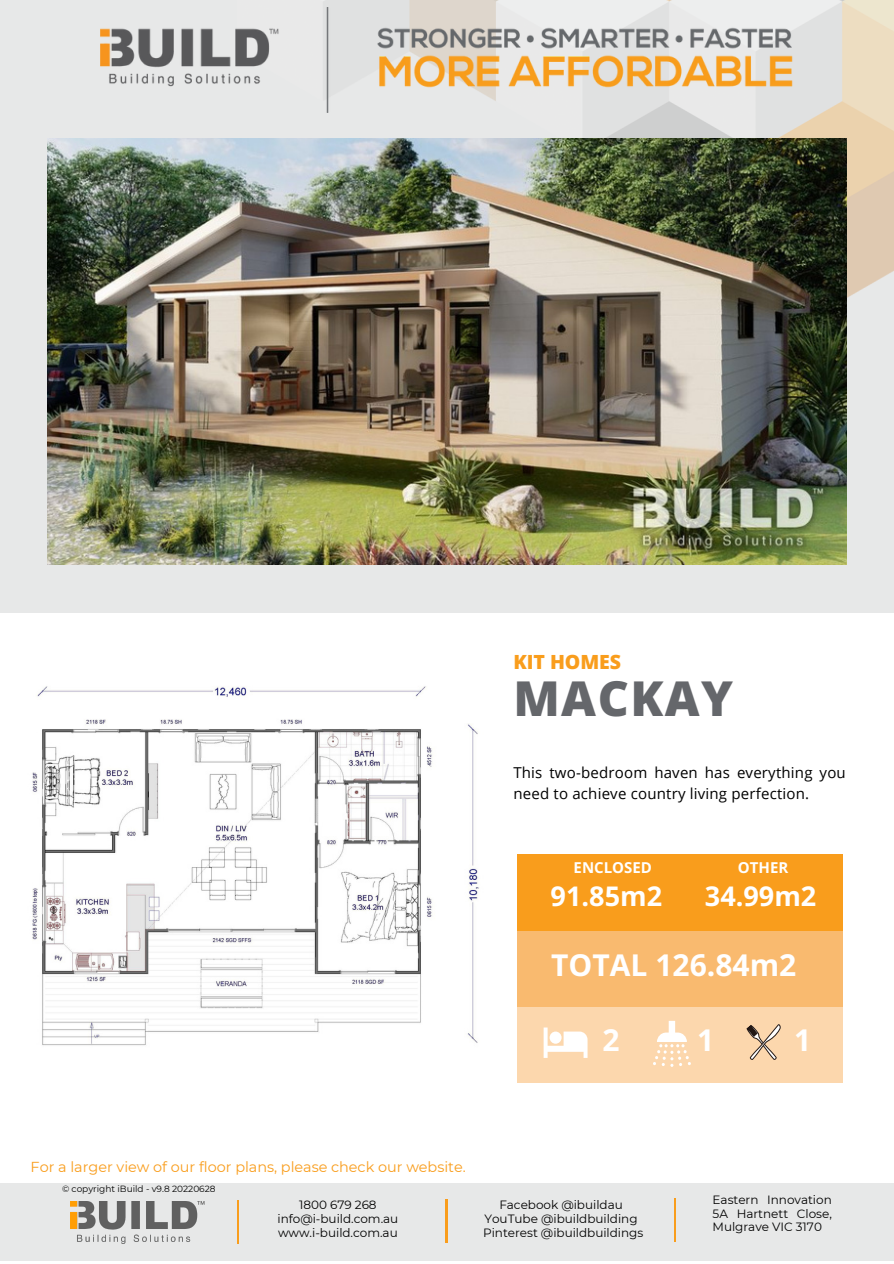
<style>
.page{position:relative;width:894px;height:1264px;background:#fff}
.page>*{position:absolute;margin:0;border:0;box-sizing:border-box;transform-origin:0 0}
.t1{font:800 48px "Open Sans";letter-spacing:.03em;color:#65676b}
.t2{font:700 30px "Open Sans";color:#fff}
.t3{font:700 27px "Open Sans";color:#fff}
.t4{font:800 19.5px "Open Sans";color:#f99d1c}
.t5{font:15px/20.2px "Open Sans";letter-spacing:.015em;color:#000}
.t6{font:700 15px "Open Sans";color:#fff}
.t7{font:14.4px "Montserrat";color:#f99d1c}
.t8{font:12px/13.5px "Montserrat";color:#000;text-align:center}
.t9{font:9px "Montserrat";color:#000}
</style>
<div class="page">
<div style="left:0;top:0;width:893px;height:613px;background:#e7e8e8"></div>
<img style="left:326px;top:0;width:567px;height:551px">
<img style="left:100px;top:7px;width:694px;height:105px">
<img style="left:48px;top:138px;width:798px;height:426px">
<div style="left:0;top:1183px;width:893px;height:77px;background:#e7e8e8"></div>
<hr style="left:237px;top:1199px;width:2px;height:44px;background:#f99d1c">
<hr style="left:674px;top:1198px;width:1px;height:43px;background:#f99d1c">
<hr style="left:445px;top:1198px;width:2px;height:44px;background:#f99d1c">
<img style="left:71px;top:1201px;width:134px;height:41px">
<img style="left:32px;top:686px;width:447px;height:360px">
<div style="left:517px;top:1006px;width:325px;height:76px;background:#fcd7ad"></div>
<div style="left:517px;top:930px;width:325px;height:76px;background:#f9ba6f"></div>
<div style="left:517px;top:854px;width:325px;height:76px;background:#f99d1c"></div>
<svg style="left:543px;top:1027px;width:44px;height:30px"></svg>
<svg style="left:653px;top:1020px;width:37px;height:46px"></svg>
<svg style="left:746px;top:1024px;width:34px;height:35px"></svg>
<h3 class="t4" style="left:513px;top:647px;width:109px">KIT HOMES</h3>
<h1 class="t1" style="left:513px;top:664px;width:221px">MACKAY</h1>
<p class="t5" style="left:513px;top:762px;width:334px">This two-bedroom haven has everything you need to achieve country living perfection.</p>
<p class="t6" style="left:573px;top:856px;width:80px">ENCLOSED</p>
<h3 class="t3" style="left:550px;top:876px;width:113px">91.85m2</h3>
<p class="t6" style="left:737px;top:857px;width:52px">OTHER</p>
<h3 class="t3" style="left:704px;top:877px;width:113px">34.99m2</h3>
<h2 class="t2" style="left:551px;top:944px;width:247px">TOTAL 126.84m2</h2>
<h2 class="t2" style="left:602px;top:1019px;width:19px">2</h2>
<p class="t7" style="left:31px;top:1158px;width:436px">For a larger view of our floor plans, please check our website.</p>
<p class="t8" style="left:277px;top:1198px;width:122px">1800 679 268 info@i-build.com.au www.i-build.com.au</p>
<p class="t8" style="left:483px;top:1198px;width:162px">Facebook @ibuildau<br>YouTube @ibuildbuilding<br>Pinterest @ibuildbuildings</p>
<p class="t9" style="left:62px;top:1183px;width:155px">© copyright iBuild - v9.8 20220628</p>
<h2 class="t2" style="left:697px;top:1019px;width:19px">1</h2>
<h2 class="t2" style="left:794px;top:1018px;width:19px">1</h2>
<p class="t8" style="left:712px;top:1193px;width:121px;text-align:justify">Eastern Innovation 5A Hartnett Close, Mulgrave VIC 3170</p>
</div>
